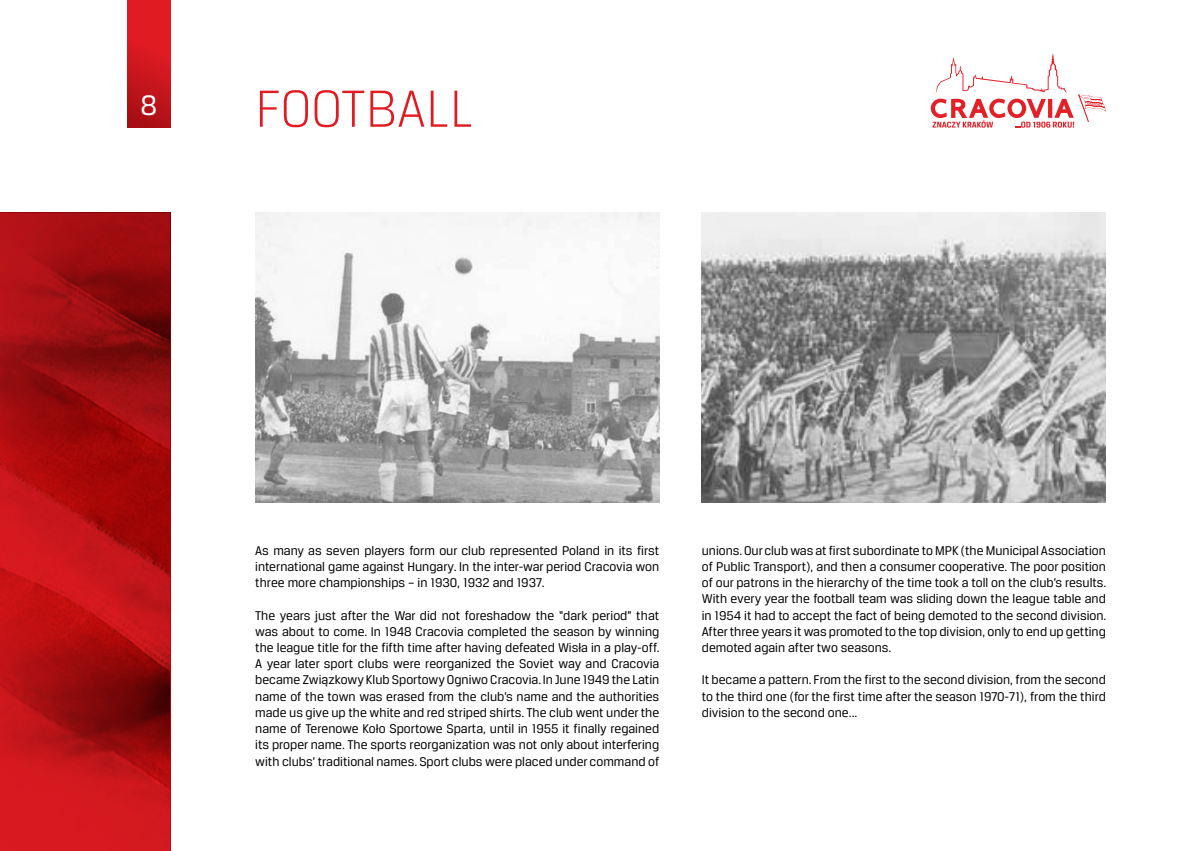
<style>
.page{position:relative;width:1191px;height:851px;background:#fff}
.page>*{position:absolute;margin:0;border:0;box-sizing:border-box;transform-origin:0 0}
.t1{font:300 55.5px "Breuer Text";color:#e11b22}
.t2{font:30px "Breuer Text";color:#fff}
.t3{font:13.5px/16.2px "Breuer Text";color:#000;text-align:justify}
</style>
<div class="page">
<svg style="left:930px;top:53px;width:176px;height:75px"></svg>
<img style="left:0;top:213px;width:170px;height:637px">
<div style="left:128px;top:0;width:42px;height:128px;background:linear-gradient(to bottom,#ee1e25,#af1116)"></div>
<img style="left:702px;top:213px;width:404px;height:289px">
<img style="left:255px;top:213px;width:404px;height:289px">
<h2 class="t2" style="left:140px;top:89px;width:18px">8</h2>
<h1 class="t1" style="left:255px;top:80px;width:220px">FOOTBALL</h1>
<p class="t3" style="left:255px;top:542px;width:405px">As many as seven players form our club represented Poland in its first international game against Hungary. In the inter-war period Cracovia won three more championships – in 1930, 1932 and 1937.</p>
<p class="t3" style="left:255px;top:607px;width:406px">The years just after the War did not foreshadow the “dark period” that was about to come. In 1948 Cracovia completed the season by winning the league title for the fifth time after having defeated Wisła in a play-off.<br>A year later sport clubs were reorganized the Soviet way and Cracovia became Związkowy Klub Sportowy Ogniwo Cracovia. In June 1949 the Latin name of the town was erased from the club’s name and the authorities made us give up the white and red striped shirts. The club went under the name of Terenowe Koło Sportowe Sparta, until in 1955 it finally regained its proper name. The sports reorganization was not only about interfering with clubs’ traditional names. Sport clubs were placed under command of</p>
<p class="t3" style="left:702px;top:542px;width:406px">unions. Our club was at first subordinate to MPK (the Municipal Association of Public Transport), and then a consumer cooperative. The poor position of our patrons in the hierarchy of the time took a toll on the club’s results.<br>With every year the football team was sliding down the league table and in 1954 it had to accept the fact of being demoted to the second division.<br>After three years it was promoted to the top division, only to end up getting demoted again after two seasons.</p>
<p class="t3" style="left:702px;top:671px;width:405px">It became a pattern. From the first to the second division, from the second to the third one (for the first time after the season 1970-71), from the third division to the second one...</p>
</div>
